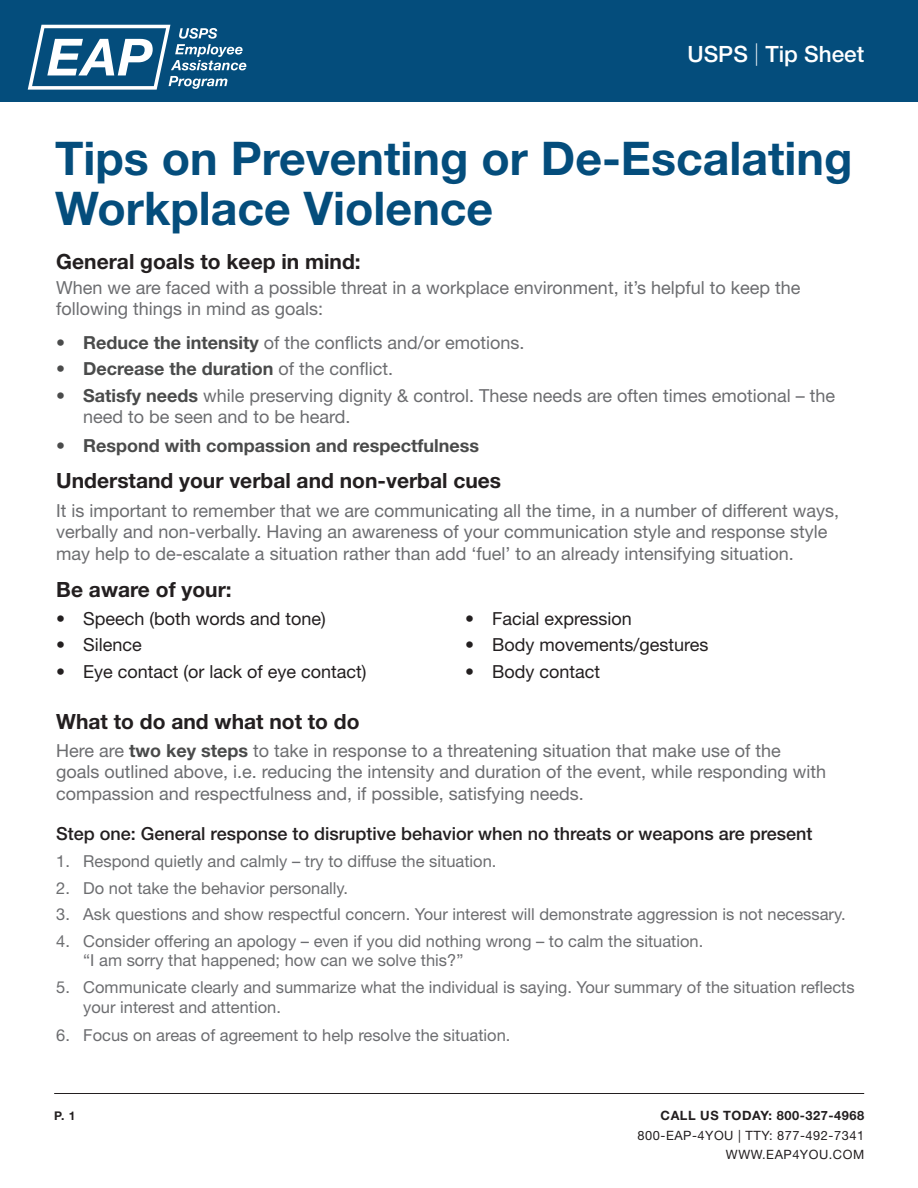
<style>
.page{position:relative;width:918px;height:1188px;background:#fff}
.page>*{position:absolute;margin:0;border:0;box-sizing:border-box;transform-origin:0 0}
.t1{font:700 46.5px/49.5px "Helvetica Neue LT Std";color:#044d7c}
.t2{font:500 22.5px "Helvetica Neue LT Std";color:#fff}
.t3{font:700 21px "Helvetica Neue LT Std";color:#231f20}
.t4{font:18px/21.6px "Helvetica Neue LT Std";color:#6c6d70}
.t5{font:18px "Helvetica Neue LT Std";color:#231f20}
.t6{font:500 18px "Helvetica Neue LT Std";color:#231f20}
.t7{font:700 18px "Helvetica Neue LT Std";color:#4a4b4b}
.t8{font:16.5px/19.8px "Helvetica Neue LT Std";color:#6c6d70}
.t9{font:12.9px/19px "Helvetica Neue LT Std";letter-spacing:.04em;color:#231f20;text-align:right}
.t10{font:700 12.9px "Helvetica Neue LT Std";letter-spacing:.04em;color:#231f20}
.t11{font:700 12px "Helvetica Neue LT Std";color:#231f20}
.s1{font-weight:100}
.s2{font-weight:700;color:#4a4b4b}
.s3{font-weight:400;color:#6c6d70}
</style>
<div class="page">
<hr style="left:54px;top:1093px;width:810px;height:1px;background:#231f20">
<div style="left:0;top:0;width:918px;height:101px;background:#044d7c"></div>
<svg style="left:28px;top:25px;width:218px;height:65px"></svg>
<p class="t2" style="left:688px;top:41px;width:178px">USPS <span class="s1">|</span> Tip Sheet</p>
<h1 class="t1" style="left:55px;top:133px;width:799px">Tips on Preventing or De-Escalating<br>Workplace Violence</h1>
<p class="t3" style="left:56px;top:249px;width:306px">General goals to keep in mind:</p>
<p class="t4" style="left:56px;top:276px;width:746px">When we are faced with a possible threat in a workplace environment, it’s helpful to keep the following things in mind as goals:</p>
<p class="t4" style="left:56px;top:332px;width:470px"><span class="s2">• Reduce the intensity</span> of the conflicts and/or emotions.</p>
<p class="t7" style="left:56px;top:358px;width:339px">• Decrease the duration <span class="s3">of the conflict.</span></p>
<p class="t4" style="left:83px;top:384px;width:753px;text-indent:-27px"><span class="s2">• Satisfy needs</span> while preserving dignity &amp; control. These needs are often times emotional – the need to be seen and to be heard.</p>
<p class="t7" style="left:56px;top:434px;width:424px">• Respond with compassion and respectfulness</p>
<p class="t3" style="left:56px;top:468px;width:446px">Understand your verbal and non-verbal cues</p>
<p class="t4" style="left:56px;top:499px;width:784px">It is important to remember that we are communicating all the time, in a number of different ways, verbally and non-verbally. Having an awareness of your communication style and response style may help to de-escalate a situation rather than add ‘fuel’ to an already intensifying situation.</p>
<p class="t3" style="left:56px;top:576px;width:177px">Be aware of your:</p>
<p class="t5" style="left:56px;top:608px;width:271px">• Speech (both words and tone)</p>
<p class="t5" style="left:56px;top:634px;width:87px">• Silence</p>
<p class="t5" style="left:56px;top:661px;width:312px">• Eye contact (or lack of eye contact)</p>
<p class="t5" style="left:465px;top:608px;width:168px">• Facial expression</p>
<p class="t5" style="left:465px;top:634px;width:245px">• Body movements/gestures</p>
<p class="t5" style="left:465px;top:661px;width:137px">• Body contact</p>
<p class="t3" style="left:56px;top:708px;width:305px">What to do and what not to do</p>
<p class="t4" style="left:56px;top:739px;width:771px">Here are <span class="s2">two key steps</span> to take in response to a threatening situation that make use of the goals outlined above, i.e. reducing the intensity and duration of the event, while responding with compassion and respectfulness and, if possible, satisfying needs.</p>
<p class="t6" style="left:56px;top:823px;width:758px">Step one: General response to disruptive behavior when no threats or weapons are present</p>
<p class="t8" style="left:56px;top:851px;width:442px">1. Respond quietly and calmly – try to diffuse the situation.</p>
<p class="t8" style="left:56px;top:878px;width:293px">2. Do not take the behavior personally.</p>
<p class="t8" style="left:56px;top:904px;width:791px">3. Ask questions and show respectful concern. Your interest will demonstrate aggression is not necessary.</p>
<p class="t8" style="left:83px;top:931px;width:622px;text-indent:-27px">4. Consider offering an apology – even if you did nothing wrong – to calm the situation. “I am sorry that happened; how can we solve this?”</p>
<p class="t8" style="left:83px;top:977px;width:773px;text-indent:-27px">5. Communicate clearly and summarize what the individual is saying. Your summary of the situation reflects your interest and attention.</p>
<p class="t8" style="left:56px;top:1025px;width:456px">6. Focus on areas of agreement to help resolve the situation.</p>
<p class="t11" style="left:54px;top:1108px;width:23px">P. 1</p>
<p class="t10" style="left:661px;top:1108px;width:205px">CALL US TODAY: 800-327-4968</p>
<p class="t9" style="left:638px;top:1125px;width:228px">800-EAP-4YOU | TTY: 877-492-7341<br>WWW.EAP4YOU.COM</p>
</div>
